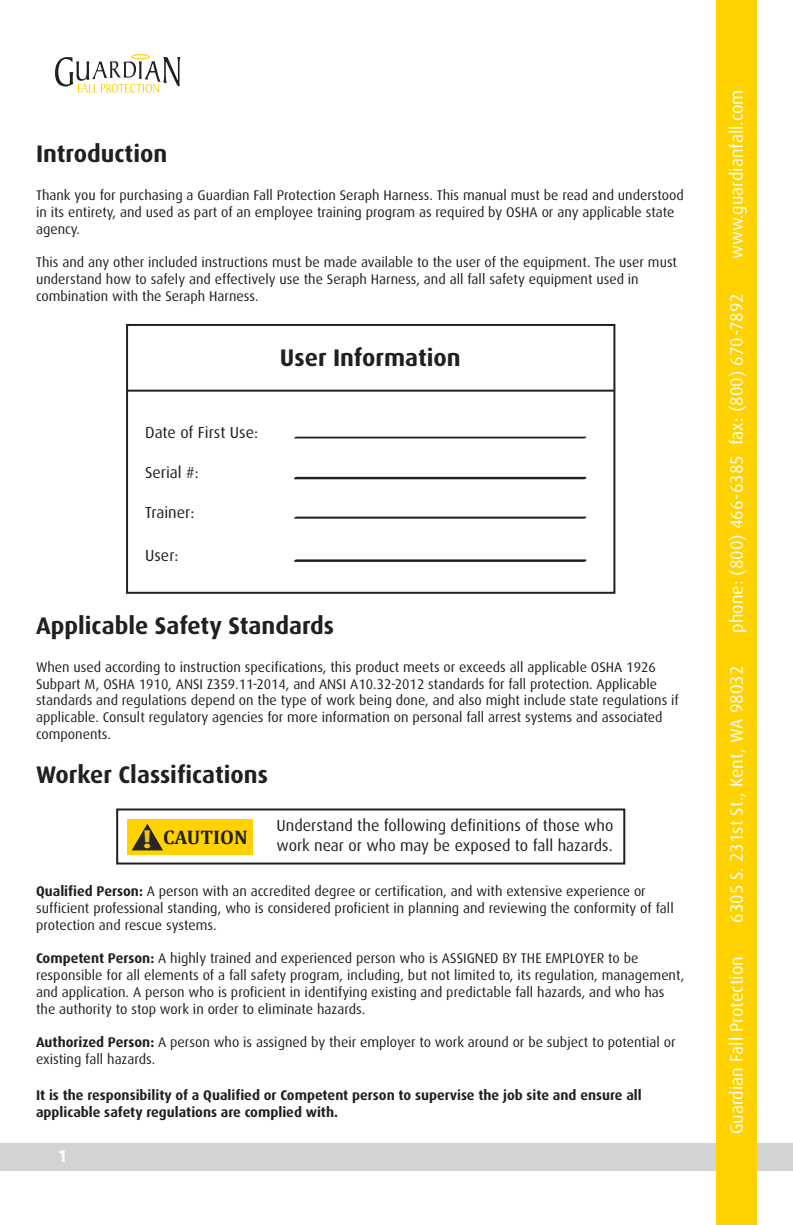
<style>
.page{position:relative;width:793px;height:1225px;background:#fff}
.page>*{position:absolute;margin:0;border:0;box-sizing:border-box;transform-origin:0 0}
.t1{font:700 24px "Dax";color:#231f20}
.t2{font:700 19.8px "Cambria";color:#231f20}
.t3{font:18px "Dax";color:#fff}
.t4{font:700 18px "Myriad Pro";color:#fff}
.t5{font:16px/19.2px "Dax";color:#231f20}
.t6{font:14px/16.8px "Dax";color:#231f20}
.t7{font:700 14px/16.8px "Dax";color:#231f20}
.s1{font-family:"Myriad Pro";font-size:26.2px;color:#f0c619}
.s2{font-weight:700}
</style>
<div class="page">
<div style="left:0;top:1143px;width:792px;height:27px;background:#d1d3d4"></div>
<div style="left:715px;top:0;width:41px;height:1224px;background:#ffd200"></div>
<svg style="left:55px;top:54px;width:125px;height:39px"></svg>
<div style="left:126px;top:324px;width:489px;height:269px;border:2px solid #231f20"></div>
<svg style="left:294px;top:436px;width:293px;height:2px"></svg>
<svg style="left:294px;top:476px;width:293px;height:3px"></svg>
<svg style="left:294px;top:516px;width:293px;height:2px"></svg>
<svg style="left:294px;top:559px;width:293px;height:2px"></svg>
<hr style="left:127px;top:389px;width:487px;height:2px;background:#231f20">
<div style="left:127px;top:819px;width:126px;height:35px;background:#ffd200"></div>
<svg style="left:132px;top:823px;width:31px;height:27px"></svg>
<div style="left:116px;top:808px;width:509px;height:56px;border:2px solid #231f20"></div>
<h1 class="t1" style="left:36px;top:140px;width:133px">Introduction</h1>
<p class="t6" style="left:36px;top:187px;width:649px">Thank you for purchasing a Guardian Fall Protection Seraph Harness. This manual must be read and understood in its entirety, and used as part of an employee training program as required by OSHA or any applicable state agency.</p>
<p class="t6" style="left:36px;top:254px;width:642px">This and any other included instructions must be made available to the user of the equipment. The user must understand how to safely and effectively use the Seraph Harness, and all fall safety equipment used in combination with the Seraph Harness.</p>
<p class="t5" style="left:145px;top:422px;width:114px">Date of First Use:</p>
<p class="t5" style="left:145px;top:463px;width:55px">Serial #:</p>
<p class="t5" style="left:145px;top:502px;width:51px">Trainer:</p>
<p class="t5" style="left:145px;top:545px;width:35px">User:</p>
<h1 class="t1" style="left:280px;top:344px;width:182px">User Information</h1>
<h1 class="t1" style="left:36px;top:611px;width:299px">Applicable Safety Standards</h1>
<p class="t6" style="left:36px;top:658px;width:644px">When used according to instruction specifications, this product meets or exceeds all applicable OSHA 1926<br>Subpart M, OSHA 1910, ANSI Z359.11-2014, and ANSI A10.32-2012 standards for fall protection. Applicable standards and regulations depend on the type of work being done, and also might include state regulations if applicable. Consult regulatory agencies for more information on personal fall arrest systems and associated components.</p>
<h1 class="t1" style="left:36px;top:761px;width:233px">Worker Classifications</h1>
<h2 class="t2" style="left:143px;top:822px;width:106px"><span class="s1">!</span> CAUTION</h2>
<p class="t5" style="left:276px;top:816px;width:338px">Understand the following definitions of those who work near or who may be exposed to fall hazards.</p>
<p class="t6" style="left:36px;top:882px;width:638px"><span class="s2">Qualified Person:</span> A person with an accredited degree or certification, and with extensive experience or sufficient professional standing, who is considered proficient in planning and reviewing the conformity of fall protection and rescue systems.</p>
<p class="t6" style="left:36px;top:949px;width:649px"><span class="s2">Competent Person:</span> A highly trained and experienced person who is ASSIGNED BY THE EMPLOYER to be responsible for all elements of a fall safety program, including, but not limited to, its regulation, management, and application. A person who is proficient in identifying existing and predictable fall hazards, and who has the authority to stop work in order to eliminate hazards.</p>
<p class="t6" style="left:36px;top:1033px;width:640px"><span class="s2">Authorized Person:</span> A person who is assigned by their employer to work around or be subject to potential or existing fall hazards.</p>
<p class="t7" style="left:36px;top:1086px;width:607px">It is the responsibility of a Qualified or Competent person to supervise the job site and ensure all applicable safety regulations are complied with.</p>
<p class="t4" style="left:58px;top:1144px;width:11px">1</p>
<p class="t3" style="left:726px;top:259px;width:171px;rotate:-90deg">www.guardianfall.com</p>
<p class="t3" style="left:726px;top:632px;width:341px;rotate:-90deg">phone: (800) 466-6385 fax: (800) 670-7892</p>
<p class="t3" style="left:726px;top:922px;width:258px;rotate:-90deg">6305 S. 231st St., Kent, WA 98032</p>
<p class="t3" style="left:726px;top:1133px;width:179px;rotate:-90deg">Guardian Fall Protection</p>
</div>
